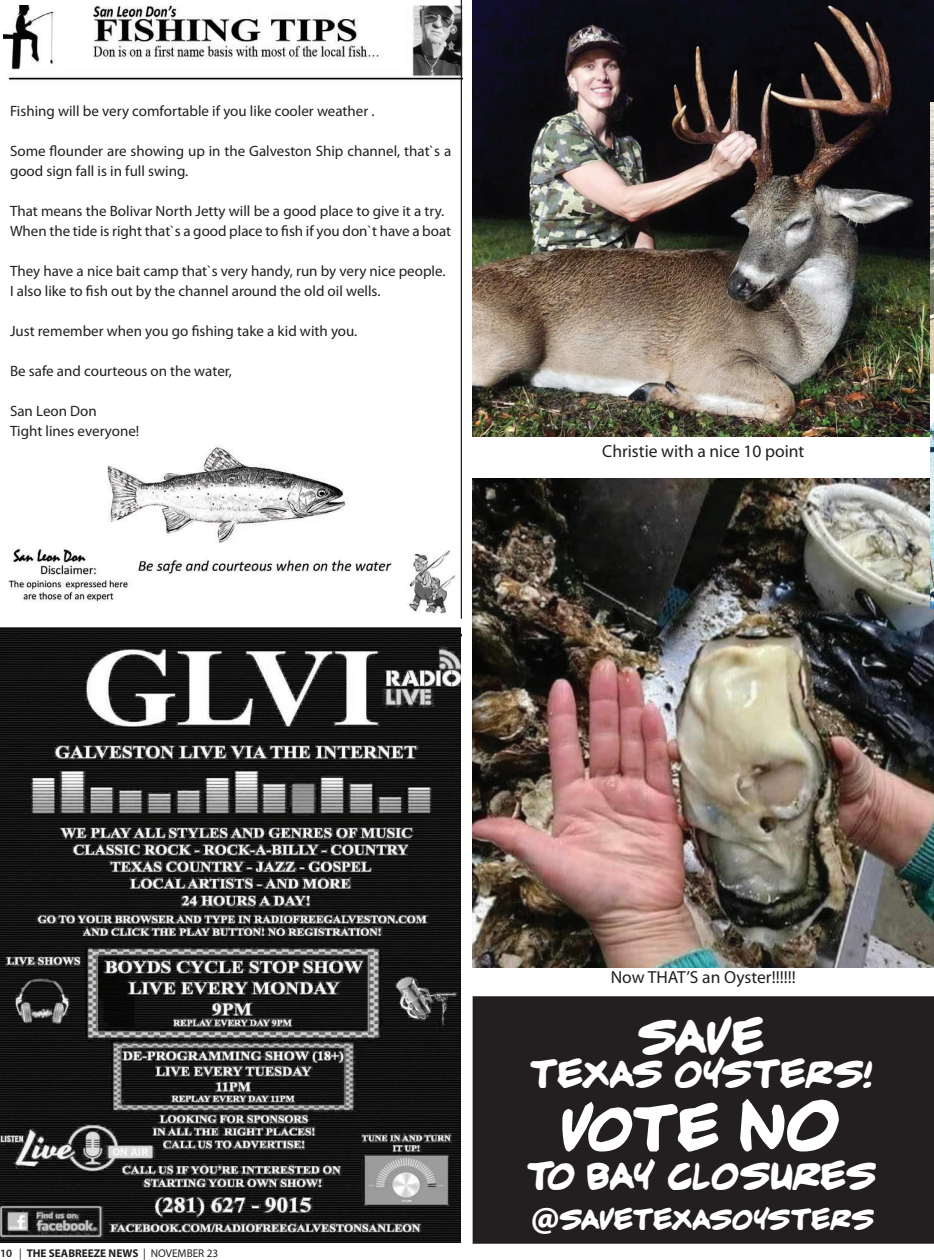
<style>
.page{position:relative;width:934px;height:1260px;background:#fff}
.page>*{position:absolute;margin:0;border:0;box-sizing:border-box;transform-origin:0 0}
.t1{font:57.5px "adamwarren 0.2";color:#fff}
.t2{font:45px "adamwarren 0.2";color:#fff}
.t3{font:35px "adamwarren 0.2";letter-spacing:-.08em;color:#fff}
.t4{font:26.25px "adamwarren 0.2";letter-spacing:-.085em;color:#fff}
.t5{font:17.5px "Myriad Pro";color:#231f20}
.t6{font:15px/20px "Myriad Pro";color:#231f20}
.t7{font:700 11.25px "Myriad Pro";color:#231f20}
.s1{font-weight:600}
.s2{font-weight:400}
.s3{font-size:67.5px}
.s4{font-family:"Myriad Pro";font-weight:900;font-size:37.5px}
</style>
<div class="page">
<div style="left:478px;top:1001px;width:451px;height:238px;background:#231f20"></div>
<div style="left:472px;top:996px;width:462px;height:248px;border:10px solid #231f20"></div>
<img style="left:4px;top:5px;width:457px;height:80px">
<img style="left:8px;top:548px;width:448px;height:66px">
<img style="left:107px;top:445px;width:239px;height:98px">
<hr style="left:3px;top:634px;width:459px;height:2px;background:#231f20">
<img style="left:0;top:627px;width:461px;height:615px">
<hr style="left:461px;top:0;width:1px;height:619px;background:#231f20">
<img style="left:472px;top:0;width:462px;height:436px">
<img style="left:472px;top:478px;width:461px;height:490px">
<img style="left:931px;top:102px;width:3px;height:507px">
<p class="t6" style="left:10px;top:101px;width:366px">Fishing will be very comfortable if you like cooler weather .</p>
<p class="t6" style="left:10px;top:141px;width:443px">Some flounder are showing up in the Galveston Ship channel, that`s a good sign fall is in full swing.</p>
<p class="t6" style="left:10px;top:201px;width:443px">That means the Bolivar North Jetty will be a good place to give it a try.<br>When the tide is right that`s a good place to fish if you don`t have a boat</p>
<p class="t6" style="left:10px;top:261px;width:437px">They have a nice bait camp that`s very handy, run by very nice people.<br>I also like to fish out by the channel around the old oil wells.</p>
<p class="t6" style="left:10px;top:321px;width:349px">Just remember when you go fishing take a kid with you.</p>
<p class="t6" style="left:10px;top:361px;width:224px">Be safe and courteous on the water,</p>
<p class="t6" style="left:10px;top:401px;width:131px">San Leon Don<br>Tight lines everyone!</p>
<p class="t5" style="left:602px;top:441px;width:204px">Christie with a nice 10 point</p>
<p class="t7" style="left:0;top:1246px;width:220px"><span class="s1">10</span> <span class="s2">|</span> THE SEABREEZE NEWS <span class="s2">| NOVEMBER 23</span></p>
<p class="t5" style="left:611px;top:968px;width:187px">Now THAT’S an Oyster!!!!!!</p>
<h2 class="t2" style="left:638px;top:1016px;width:131px">SAVE</h2>
<h3 class="t3" style="left:531px;top:1057px;width:346px">TEXAS OYSTERS!</h3>
<h1 class="t1" style="left:562px;top:1101px;width:285px">VOTE <span class="s3">NO</span></h1>
<h3 class="t3" style="left:528px;top:1159px;width:352px">TO BAY CLOSURES</h3>
<h3 class="t4" style="left:530px;top:1207px;width:347px"><span class="s4">@</span>SAVETEXASOYSTERS</h3>
</div>
